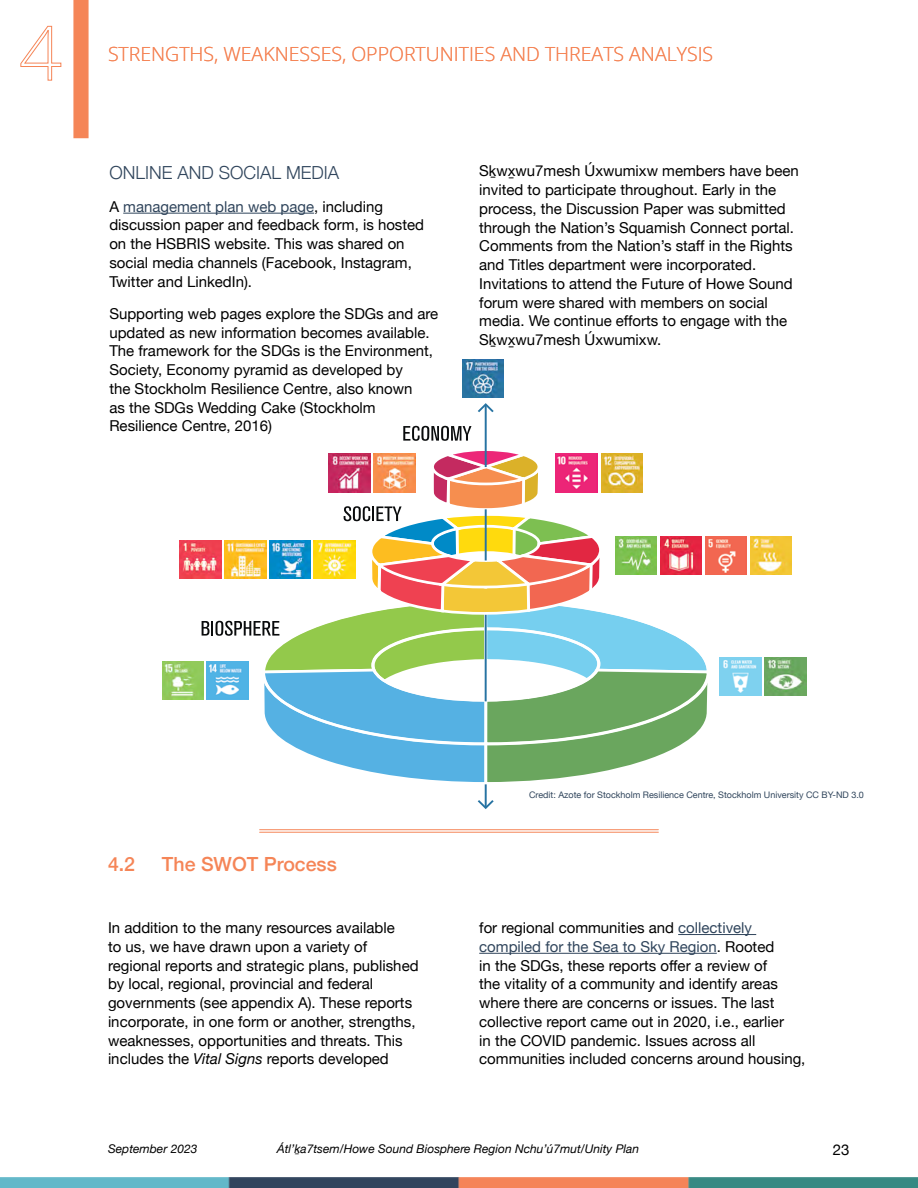
<style>
.page{position:relative;width:918px;height:1188px;background:#fff}
.page>*{position:absolute;margin:0;border:0;box-sizing:border-box;transform-origin:0 0}
.t1{font:300 19.5px "Open Sans";color:#f58557}
.t2{font:500 19.5px "Helvetica Neue";color:#f58557}
.t3{font:300 18px "Helvetica Neue";color:#30455c}
.t4{font:15px/18.8px "Helvetica Neue";color:#000}
.t5{font:italic 12px "Helvetica Neue";color:#000}
.t6{font:9px "Helvetica Neue";color:#30455c}
.s1{color:#30455c}
.s2{font-style:italic}
</style>
<div class="page">
<img style="left:0;top:1178px;width:918px;height:10px">
<div style="left:73px;top:0;width:16px;height:138px;background:#f58557;border:2px solid #f58557"></div>
<hr style="left:123px;top:213px;width:191px;height:1px;background:#30455c">
<img style="left:462px;top:360px;width:42px;height:38px">
<img style="left:162px;top:661px;width:40px;height:38px">
<img style="left:765px;top:658px;width:41px;height:38px">
<img style="left:720px;top:658px;width:41px;height:38px">
<img style="left:711px;top:537px;width:36px;height:38px">
<img style="left:750px;top:537px;width:42px;height:38px">
<img style="left:180px;top:541px;width:22px;height:38px">
<hr style="left:485px;top:405px;width:2px;height:62px;background:#2773a2">
<svg style="left:478px;top:403px;width:16px;height:9px"></svg>
<hr style="left:485px;top:784px;width:2px;height:23px;background:#2773a2">
<svg style="left:478px;top:800px;width:16px;height:9px"></svg>
<svg style="left:202px;top:448px;width:509px;height:337px"></svg>
<svg style="left:403px;top:426px;width:69px;height:15px"></svg>
<hr style="left:260px;top:829px;width:398px;height:1px;background:#f58557">
<hr style="left:260px;top:832px;width:398px;height:1px;background:#f58557">
<hr style="left:678px;top:934px;width:78px;height:1px;background:#30455c">
<hr style="left:479px;top:953px;width:238px;height:1px;background:#30455c">
<svg style="left:20px;top:26px;width:42px;height:55px"></svg>
<h1 class="t1" style="left:108px;top:41px;width:607px">STRENGTHS, WEAKNESSES, OPPORTUNITIES AND THREATS ANALYSIS</h1>
<p class="t3" style="left:109px;top:158px;width:231px">ONLINE AND SOCIAL MEDIA</p>
<p class="t4" style="left:109px;top:198px;width:316px">A <span class="s1">management plan web page</span>, including discussion paper and feedback form, is hosted on the HSBRIS website. This was shared on social media channels (Facebook, Instagram, Twitter and LinkedIn).</p>
<p class="t4" style="left:109px;top:305px;width:330px">Supporting web pages explore the SDGs and are updated as new information becomes available.<br>The framework for the SDGs is the Environment, Society, Economy pyramid as developed by<br>the Stockholm Resilience Centre, also known<br>as the SDGs Wedding Cake (Stockholm Resilience Centre, 2016)</p>
<p class="t4" style="left:479px;top:162px;width:321px">Sḵwx̱wu7mesh Úxwumixw members have been invited to participate throughout. Early in the process, the Discussion Paper was submitted through the Nation’s Squamish Connect portal.<br>Comments from the Nation’s staff in the Rights and Titles department were incorporated.<br>Invitations to attend the Future of Howe Sound forum were shared with members on social media. We continue efforts to engage with the Sḵwx̱wu7mesh Úxwumixw.</p>
<h1 class="t2" style="left:108px;top:848px;width:29px">4.2</h1>
<h1 class="t2" style="left:162px;top:848px;width:176px">The SWOT Process</h1>
<p class="t6" style="left:529px;top:788px;width:336px">Credit: Azote for Stockholm Resilience Centre, Stockholm University CC BY-ND 3.0</p>
<p class="t4" style="left:108px;top:919px;width:312px">In addition to the many resources available<br>to us, we have drawn upon a variety of regional reports and strategic plans, published by local, regional, provincial and federal governments (see appendix A). These reports incorporate, in one form or another, strengths, weaknesses, opportunities and threats. This includes the <span class="s2">Vital Signs</span> reports developed</p>
<p class="t4" style="left:479px;top:919px;width:328px">for regional communities and <span class="s1">collectively compiled for the Sea to Sky Region</span>. Rooted<br>in the SDGs, these reports offer a review of<br>the vitality of a community and identify areas where there are concerns or issues. The last collective report came out in 2020, i.e., earlier<br>in the COVID pandemic. Issues across all communities included concerns around housing,</p>
<p class="t5" style="left:108px;top:1140px;width:91px">September 2023</p>
<p class="t5" style="left:277px;top:1140px;width:364px">Átl’ḵa7tsem/Howe Sound Biosphere Region Nchu’ú7mut/Unity Plan</p>
<p class="t4" style="left:833px;top:1141px;width:18px">23</p>
</div>
